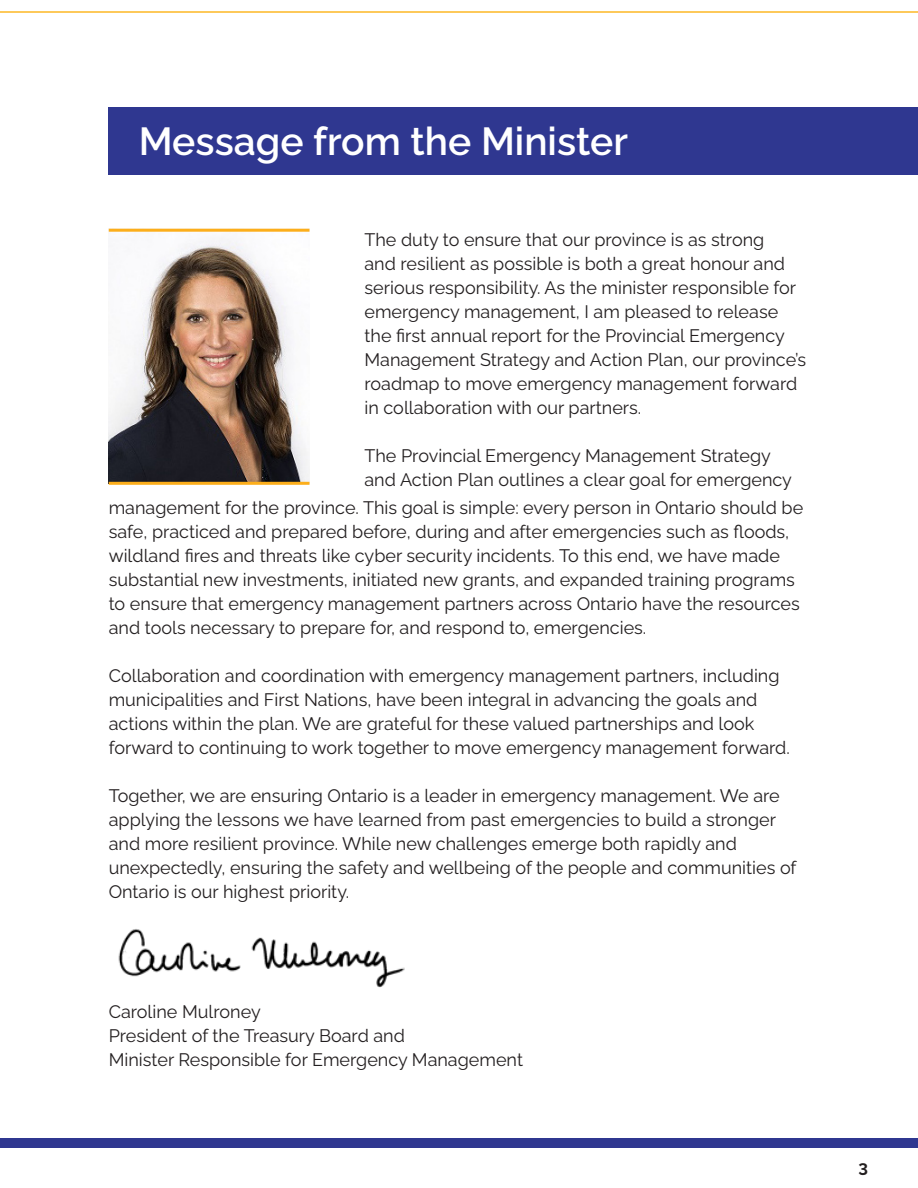
<style>
.page{position:relative;width:918px;height:1188px;background:#fff}
.page>*{position:absolute;margin:0;border:0;box-sizing:border-box;transform-origin:0 0}
.t1{font:600 39px "Raleway";color:#fff}
.t2{font:18px/24px "Raleway";color:#231f20}
.t3{font:700 16.5px "Raleway";color:#231f20}
</style>
<div class="page">
<img style="left:109px;top:238px;width:201px;height:244px">
<hr style="left:0;top:11px;width:918px;height:2px;background:#fdb824">
<div style="left:0;top:1138px;width:918px;height:10px;background:#2f3790"></div>
<div style="left:109px;top:108px;width:809px;height:67px;background:#2f3790"></div>
<hr style="left:109px;top:482px;width:201px;height:3px;background:#fcae1b">
<hr style="left:109px;top:229px;width:201px;height:3px;background:#fcae1b">
<img style="left:118px;top:929px;width:287px;height:59px">
<h2 class="t1" style="left:139px;top:110px;width:491px">Message from the Minister</h2>
<p class="t2" style="left:364px;top:225px;width:443px">The duty to ensure that our province is as strong<br>and resilient as possible is both a great honour and serious responsibility. As the minister responsible for emergency management, I am pleased to release the first annual report for the Provincial Emergency Management Strategy and Action Plan, our province’s roadmap to move emergency management forward in collaboration with our partners.</p>
<p class="t2" style="left:364px;top:441px;width:429px">The Provincial Emergency Management Strategy and Action Plan outlines a clear goal for emergency</p>
<p class="t2" style="left:109px;top:494px;width:696px">management for the province. This goal is simple: every person in Ontario should be safe, practiced and prepared before, during and after emergencies such as floods, wildland fires and threats like cyber security incidents. To this end, we have made substantial new investments, initiated new grants, and expanded training programs to ensure that emergency management partners across Ontario have the resources and tools necessary to prepare for, and respond to, emergencies.</p>
<p class="t2" style="left:109px;top:662px;width:683px">Collaboration and coordination with emergency management partners, including municipalities and First Nations, have been integral in advancing the goals and actions within the plan. We are grateful for these valued partnerships and look forward to continuing to work together to move emergency management forward.</p>
<p class="t2" style="left:109px;top:782px;width:689px">Together, we are ensuring Ontario is a leader in emergency management. We are applying the lessons we have learned from past emergencies to build a stronger and more resilient province. While new challenges emerge both rapidly and unexpectedly, ensuring the safety and wellbeing of the people and communities of Ontario is our highest priority.</p>
<p class="t2" style="left:109px;top:998px;width:416px">Caroline Mulroney<br>President of the Treasury Board and<br>Minister Responsible for Emergency Management</p>
<p class="t3" style="left:858px;top:1156px;width:11px">3</p>
</div>
